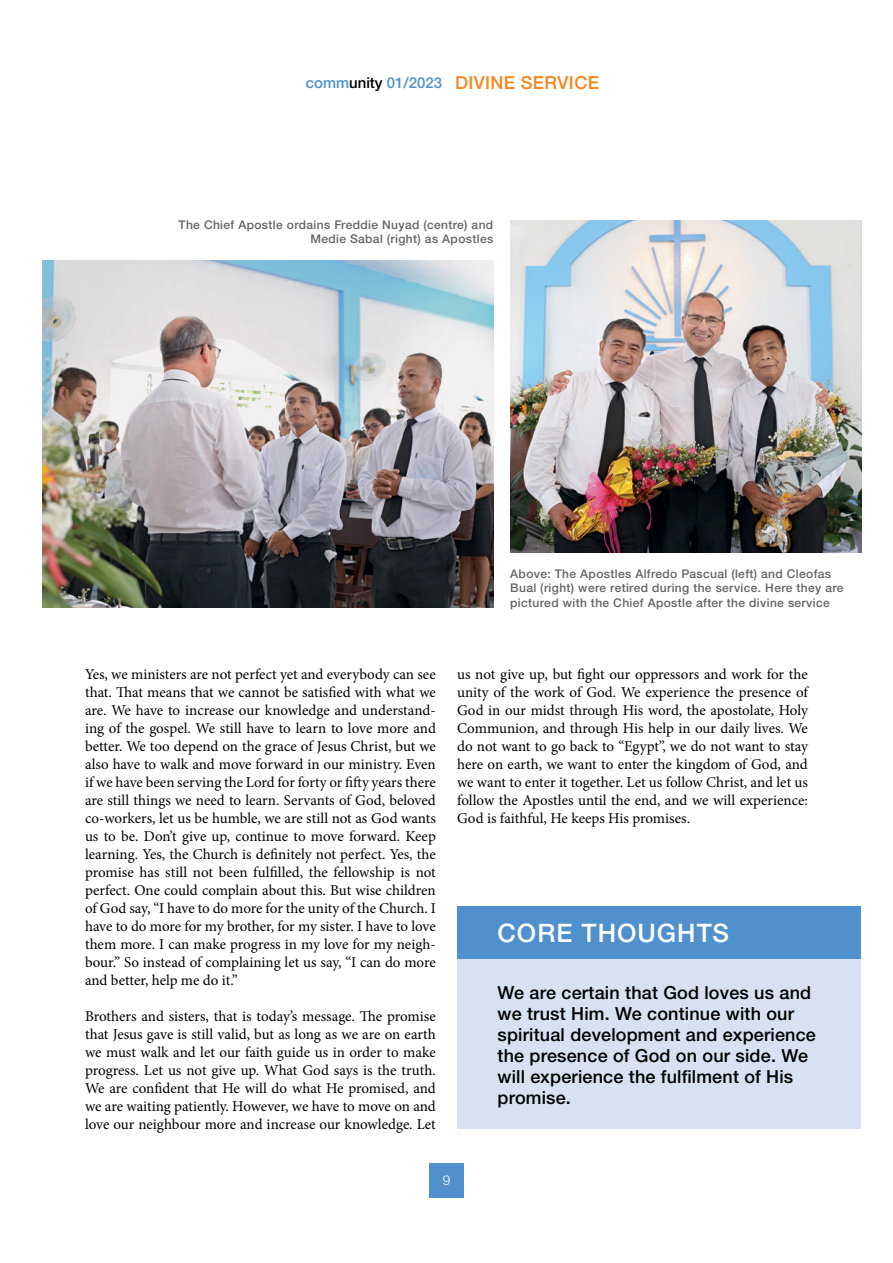
<style>
.page{position:relative;width:893px;height:1263px;background:#fff}
.page>*{position:absolute;margin:0;border:0;box-sizing:border-box;transform-origin:0 0}
.t1{font:500 25.5px "Helvetica Neue LTW1 G";letter-spacing:.04em;color:#fff}
.t2{font:500 18px/21px "Helvetica Neue LTW1 G";letter-spacing:.01em;color:#000}
.t3{font:500 18px "Helvetica Neue LTW1 G";letter-spacing:.02em;color:#f6861f}
.t4{font:15px/18px "Minion Pro";letter-spacing:-.005em;color:#000;text-align:justify}
.t5{font:300 13.5px "Helvetica Neue LTW1 G";color:#fff}
.t6{font:500 12px/14.4px "Helvetica Neue LTW1 G";letter-spacing:.03em;color:#636466}
.s1{font-size:15px;color:#5091cd}
.s2{font-size:15px;color:#000}
</style>
<div class="page">
<img style="left:43px;top:260px;width:450px;height:347px">
<div style="left:429px;top:1163px;width:34px;height:34px;background:#5091cd"></div>
<div style="left:457px;top:906px;width:404px;height:223px;background:#d7e1f3"></div>
<div style="left:457px;top:906px;width:404px;height:53px;background:#5091cd"></div>
<img style="left:510px;top:220px;width:351px;height:333px">
<p class="t3" style="left:306px;top:72px;width:295px"><span class="s1">comm</span><span class="s2">unity</span> <span class="s1">01/2023</span> DIVINE SERVICE</p>
<p class="t6" style="left:179px;top:217px;width:316px;text-align:right">The Chief Apostle ordains Freddie Nuyad (centre) and<br>Medie Sabal (right) as Apostles</p>
<p class="t6" style="left:510px;top:566px;width:335px">Above: The Apostles Alfredo Pascual (left) and Cleofas<br>Bual (right) were retired during the service. Here they are pictured with the Chief Apostle after the divine service</p>
<p class="t4" style="left:85px;top:665px;width:352px">Yes, we ministers are not perfect yet and everybody can see that. That means that we cannot be satisfied with what we are. We have to increase our knowledge and understand&shy;ing of the gospel. We still have to learn to love more and better. We too depend on the grace of Jesus Christ, but we also have to walk and move forward in our ministry. Even if we have been serving the Lord for forty or fifty years there are still things we need to learn. Servants of God, beloved co-workers, let us be humble, we are still not as God wants us to be. Don’t give up, continue to move forward. Keep learning. Yes, the Church is definitely not perfect. Yes, the promise has still not been fulfilled, the fellowship is not perfect. One could complain about this. But wise children of God say, “I have to do more for the unity of the Church. I have to do more for my brother, for my sister. I have to love them more. I can make progress in my love for my neigh&shy;bour.” So instead of complaining let us say, “I can do more and better, help me do it.”</p>
<p class="t4" style="left:85px;top:1007px;width:352px">Brothers and sisters, that is today’s message. The promise that Jesus gave is still valid, but as long as we are on earth we must walk and let our faith guide us in order to make progress. Let us not give up. What God says is the truth.<br>We are confident that He will do what He promised, and we are waiting patiently. However, we have to move on and love our neighbour more and increase our knowledge. Let</p>
<p class="t4" style="left:457px;top:665px;width:352px">us not give up, but fight our oppressors and work for the unity of the work of God. We experience the presence of God in our midst through His word, the apostolate, Holy Communion, and through His help in our daily lives. We do not want to go back to “Egypt”, we do not want to stay here on earth, we want to enter the kingdom of God, and we want to enter it together. Let us follow Christ, and let us follow the Apostles until the end, and we will experience:<br>God is faithful, He keeps His promises.</p>
<h1 class="t1" style="left:497px;top:917px;width:233px">CORE THOUGHTS</h1>
<p class="t2" style="left:497px;top:982px;width:320px">We are certain that God loves us and we trust Him. We continue with our spiritual development and experience the presence of God on our side. We will experience the fulfilment of His promise.</p>
<p class="t5" style="left:443px;top:1172px;width:9px">9</p>
</div>
